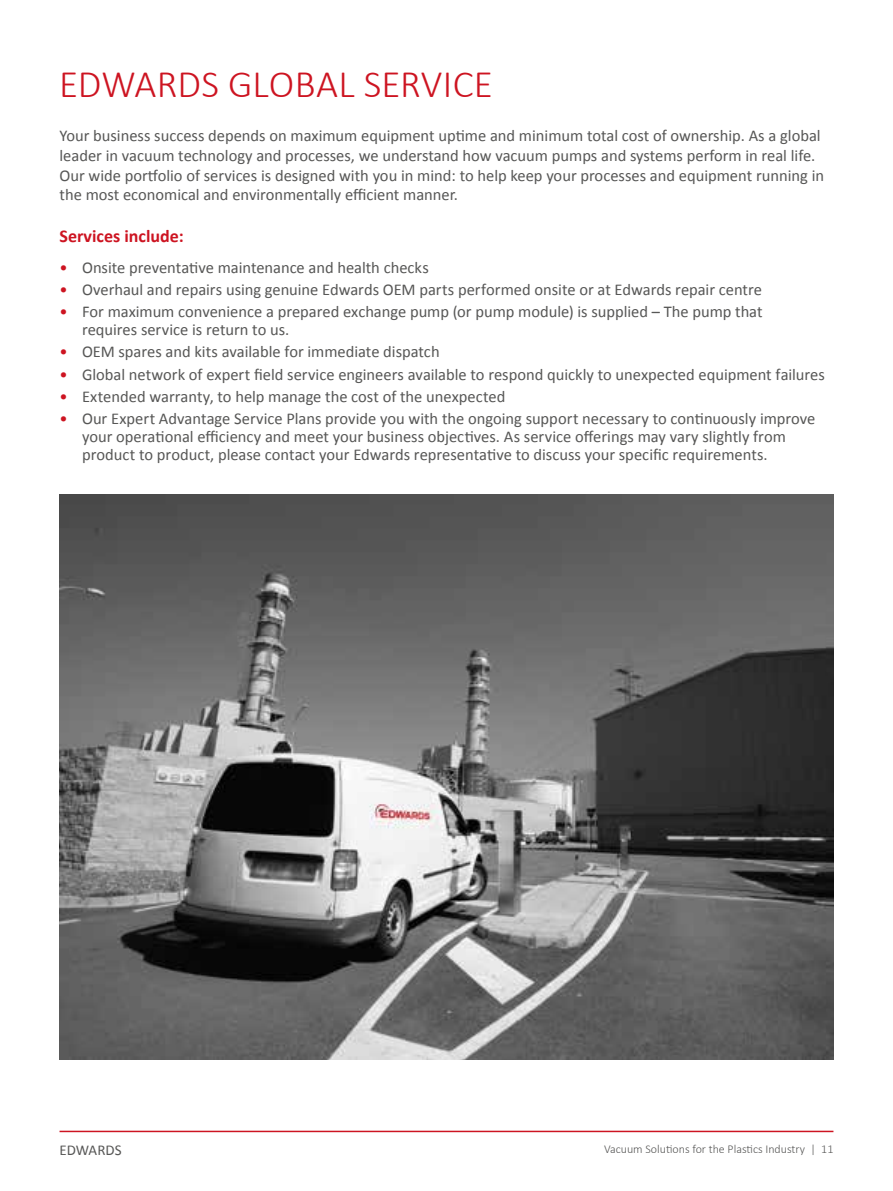
<style>
.page{position:relative;width:893px;height:1191px;background:#fff}
.page>*{position:absolute;margin:0;border:0;box-sizing:border-box;transform-origin:0 0}
.t1{font:300 39px "Calibri";letter-spacing:.005em;color:#cd1421}
.t2{font:700 18px "Calibri";color:#cd1421}
.t3{font:16.5px/19.8px "Calibri";color:#575756}
.t4{font:15px "Calibri";color:#575756}
.t5{font:300 12px "Calibri";color:#575756}
.s1{color:#cd1421}
</style>
<div class="page">
<hr style="left:60px;top:1130px;width:773px;height:2px;background:#cd1421">
<img style="left:60px;top:494px;width:773px;height:565px">
<h1 class="t1" style="left:59px;top:60px;width:435px">EDWARDS GLOBAL SERVICE</h1>
<p class="t3" style="left:60px;top:126px;width:766px">Your business success depends on maximum equipment uptime and minimum total cost of ownership. As a global leader in vacuum technology and processes, we understand how vacuum pumps and systems perform in real life.<br>Our wide portfolio of services is designed with you in mind: to help keep your processes and equipment running in the most economical and environmentally efficient manner.</p>
<p class="t2" style="left:60px;top:224px;width:126px">Services include:</p>
<p class="t3" style="left:60px;top:257px;width:371px"><span class="s1">•</span> Onsite preventative maintenance and health checks</p>
<p class="t3" style="left:60px;top:279px;width:704px"><span class="s1">•</span> Overhaul and repairs using genuine Edwards OEM parts performed onsite or at Edwards repair centre</p>
<p class="t3" style="left:82px;top:303px;width:682px;line-height:18px;text-indent:-23px"><span class="s1">•</span> For maximum convenience a prepared exchange pump (or pump module) is supplied – The pump that requires service is return to us.</p>
<p class="t3" style="left:60px;top:342px;width:382px"><span class="s1">•</span> OEM spares and kits available for immediate dispatch</p>
<p class="t3" style="left:60px;top:364px;width:767px"><span class="s1">•</span> Global network of expert field service engineers available to respond quickly to unexpected equipment failures</p>
<p class="t3" style="left:60px;top:387px;width:447px"><span class="s1">•</span> Extended warranty, to help manage the cost of the unexpected</p>
<p class="t3" style="left:82px;top:410px;width:735px;line-height:18px;text-indent:-23px"><span class="s1">•</span> Our Expert Advantage Service Plans provide you with the ongoing support necessary to continuously improve your operational efficiency and meet your business objectives. As service offerings may vary slightly from product to product, please contact your Edwards representative to discuss your specific requirements.</p>
<p class="t4" style="left:60px;top:1141px;width:64px">EDWARDS</p>
<p class="t5" style="left:604px;top:1141px;width:231px">Vacuum Solutions for the Plastics Industry | 11</p>
</div>
